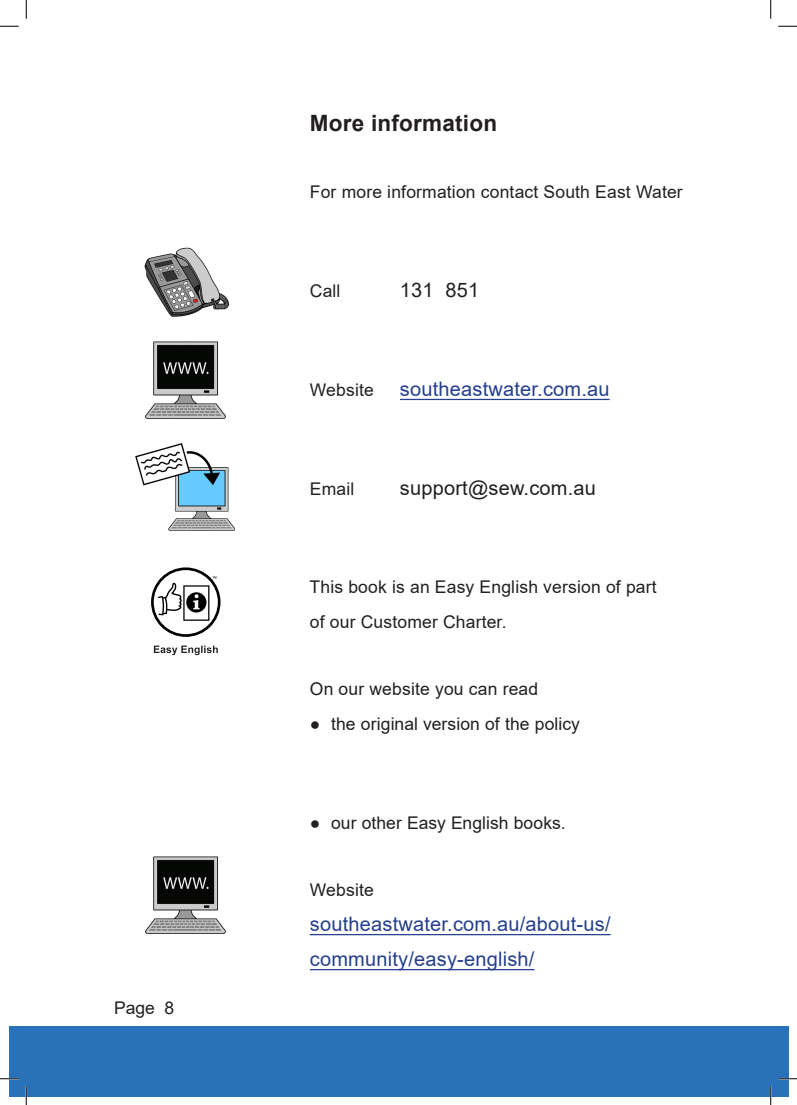
<style>
.page{position:relative;width:797px;height:1105px;background:#fff}
.page>*{position:absolute;margin:0;border:0;box-sizing:border-box;transform-origin:0 0}
.Heading_1_-_size_18_BOLD{font:700 22.5px "Arial";letter-spacing:.01em;color:#231f20}
.Body_2_line_space{font:20px/35px "Arial";letter-spacing:.01em;color:#253f8e}
.Body_2_line_space-2{font:20px "Arial";letter-spacing:.01em;color:#231f20}
.Body_1_line_space{font:17.5px/35px "Arial";letter-spacing:.01em;color:#231f20}
.Body_2_line_space-3{font:17.5px "Arial";letter-spacing:.01em;color:#231f20}
.Body_0_line_space{font:17.5px "Arial";letter-spacing:.01em;color:#231f20}
</style>
<div class="page">
<div style="left:9px;top:1025px;width:779px;height:71px;background:#2972b9"></div>
<hr style="left:400px;top:399px;width:209px;height:1px;background:#253f8e">
<hr style="left:310px;top:934px;width:300px;height:1px;background:#253f8e">
<hr style="left:310px;top:969px;width:224px;height:1px;background:#253f8e">
<img style="left:144px;top:247px;width:85px;height:70px">
<img style="left:145px;top:341px;width:81px;height:78px">
<img style="left:135px;top:444px;width:100px;height:87px">
<svg style="left:151px;top:567px;width:69px;height:70px"></svg>
<svg style="left:154px;top:646px;width:64px;height:9px"></svg>
<img style="left:145px;top:856px;width:81px;height:78px">
<svg style="left:0;top:25px;width:19px;height:2px"></svg>
<svg style="left:778px;top:25px;width:19px;height:2px"></svg>
<svg style="left:0;top:1078px;width:19px;height:1px"></svg>
<svg style="left:778px;top:1078px;width:19px;height:1px"></svg>
<svg style="left:25px;top:0;width:2px;height:19px"></svg>
<svg style="left:25px;top:1086px;width:2px;height:19px"></svg>
<svg style="left:770px;top:0;width:1px;height:19px"></svg>
<svg style="left:770px;top:1086px;width:1px;height:19px"></svg>
<p class="Body_1_line_space" style="left:114px;top:990px;width:62px">Page 8</p>
<p class="Heading_1_-_size_18_BOLD" style="left:310px;top:107px;width:189px">More information</p>
<p class="Body_2_line_space-3" style="left:310px;top:180px;width:374px">For more information contact South East Water</p>
<p class="Body_2_line_space-3" style="left:310px;top:279px;width:32px">Call</p>
<p class="Body_2_line_space-2" style="left:400px;top:276px;width:81px">131 851</p>
<p class="Body_2_line_space-3" style="left:310px;top:377px;width:65px">Website</p>
<p class="Body_2_line_space" style="left:400px;top:371px;width:211px">southeastwater.com.au</p>
<p class="Body_2_line_space-3" style="left:310px;top:476px;width:46px">Email</p>
<p class="Body_2_line_space-2" style="left:400px;top:474px;width:198px">support@sew.com.au</p>
<p class="Body_1_line_space" style="left:309px;top:569px;width:348px">This book is an Easy English version of part of our Customer Charter.</p>
<p class="Body_0_line_space" style="left:310px;top:677px;width:230px">On our website you can read</p>
<p class="Body_1_line_space" style="left:310px;top:706px;width:271px">● the original version of the policy</p>
<p class="Body_1_line_space" style="left:310px;top:805px;width:257px">● our other Easy English books.</p>
<p class="Body_0_line_space" style="left:310px;top:878px;width:65px">Website</p>
<p class="Body_2_line_space" style="left:310px;top:906px;width:302px">southeastwater.com.au/about-us/ community/easy-english/</p>
</div>
